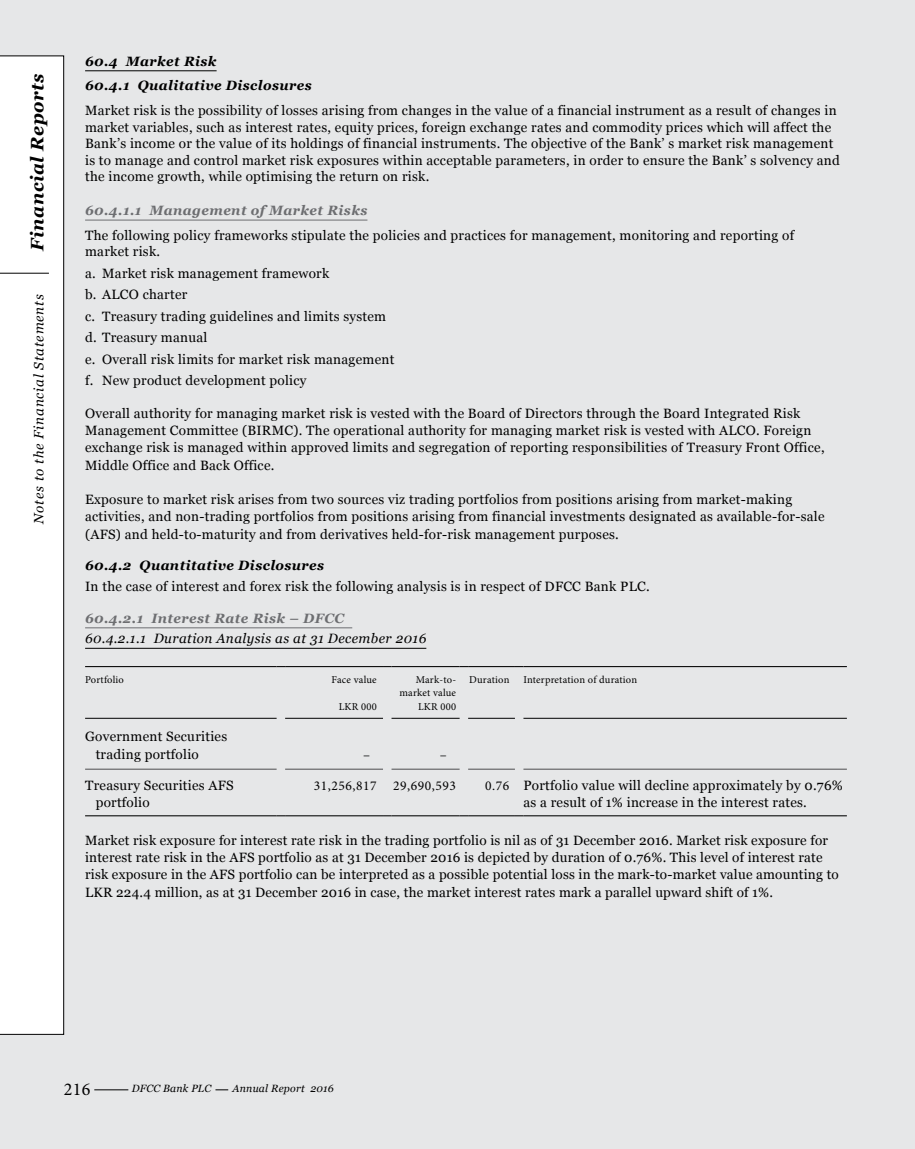
<style>
.page{position:relative;width:915px;height:1149px;background:#fff}
.page>*{position:absolute;margin:0;border:0;box-sizing:border-box;transform-origin:0 0}
.t1{font:italic 700 18px "Georgia";letter-spacing:.03em;color:#000}
.t2{font:18px "Minion Pro";color:#000}
.t3{font:13.5px/17.2px "Georgia";letter-spacing:.02em;color:#000}
.t4{font:italic 700 13.5px/24.8px "Georgia";letter-spacing:.03em;color:#000}
.t5{font:italic 700 13.5px "Georgia";letter-spacing:.03em;color:#6d6e71}
.t6{font:italic 13.5px "Georgia";letter-spacing:.03em;color:#000}
.t7{font:italic 13.5px "Georgia";letter-spacing:.06em;color:#000}
.t8{font:13.5px "Minion Pro";letter-spacing:.04em;color:#000}
.t9{font:10.5px/13.5px "Minion Pro";letter-spacing:.02em;color:#000;text-align:right}
.t10{font:italic 10.5px "Georgia";letter-spacing:.02em;color:#000}
.s1{font-family:"Minion Pro"}
</style>
<div class="page">
<div style="left:0;top:0;width:914px;height:1148px;background:#e6e7e8"></div>
<div style="left:0;top:56px;width:64px;height:978px;background:#fff"></div>
<hr style="left:0;top:273px;width:49px;height:1px;background:#000">
<hr style="left:94px;top:1089px;width:34px;height:1px;background:#000">
<svg style="left:215px;top:1089px;width:13px;height:1px"></svg>
<hr style="left:85px;top:70px;width:131px;height:1px;background:#000">
<hr style="left:85px;top:220px;width:282px;height:1px;background:#6d6e71">
<hr style="left:85px;top:627px;width:267px;height:1px;background:#6d6e71">
<hr style="left:85px;top:648px;width:341px;height:1px;background:#000">
<hr style="left:85px;top:768px;width:191px;height:1px;background:#4d4d4f">
<hr style="left:285px;top:768px;width:98px;height:1px;background:#4d4d4f">
<hr style="left:391px;top:768px;width:68px;height:1px;background:#4d4d4f">
<hr style="left:468px;top:768px;width:46px;height:1px;background:#4d4d4f">
<hr style="left:523px;top:768px;width:323px;height:1px;background:#4d4d4f">
<hr style="left:85px;top:666px;width:191px;height:1px;background:#000">
<hr style="left:285px;top:666px;width:98px;height:1px;background:#000">
<hr style="left:391px;top:666px;width:68px;height:1px;background:#000">
<hr style="left:468px;top:666px;width:46px;height:1px;background:#000">
<hr style="left:523px;top:666px;width:323px;height:1px;background:#000">
<hr style="left:85px;top:717px;width:191px;height:1px;background:#000">
<hr style="left:285px;top:717px;width:98px;height:1px;background:#000">
<hr style="left:391px;top:717px;width:68px;height:1px;background:#000">
<hr style="left:468px;top:717px;width:46px;height:1px;background:#000">
<hr style="left:523px;top:717px;width:323px;height:1px;background:#000">
<hr style="left:85px;top:815px;width:191px;height:1px;background:#000">
<hr style="left:285px;top:815px;width:98px;height:1px;background:#000">
<hr style="left:391px;top:815px;width:68px;height:1px;background:#000">
<hr style="left:468px;top:815px;width:46px;height:1px;background:#000">
<hr style="left:523px;top:815px;width:323px;height:1px;background:#000">
<h1 class="t1" style="left:26px;top:250px;width:179px;rotate:-90deg">Financial Reports</h1>
<p class="t7" style="left:30px;top:523px;width:231px;rotate:-90deg">Notes to the Financial Statements</p>
<p class="t4" style="left:85px;top:48px;width:228px">60.4 Market Risk<br>60.4.1 Qualitative Disclosures</p>
<p class="t3" style="left:85px;top:103px;width:756px;line-height:16.5px">Market risk is the possibility of losses arising from changes in the value of a financial instrument as a result of changes in market variables, such as interest rates, equity prices, foreign exchange rates and commodity prices which will affect the Bank’s income or the value of its holdings of financial instruments. The objective of the Bank’ s market risk management is to manage and control market risk exposures within acceptable parameters, in order to ensure the Bank’ s solvency and the income growth, while optimising the return on risk.</p>
<p class="t5" style="left:85px;top:201px;width:284px">60.4.1.1 Management of Market Risks</p>
<p class="t3" style="left:85px;top:227px;width:710px;line-height:16.5px">The following policy frameworks stipulate the policies and practices for management, monitoring and reporting of market risk.</p>
<p class="t3" style="left:85px;top:263px;width:311px;line-height:21.5px">a. Market risk management framework<br>b. ALCO charter<br>c. Treasury trading guidelines and limits system d. Treasury manual<br>e. Overall risk limits for market risk management f. New product development policy</p>
<p class="t3" style="left:85px;top:404px;width:740px">Overall authority for managing market risk is vested with the Board of Directors through the Board Integrated Risk Management Committee (BIRMC). The operational authority for managing market risk is vested with ALCO. Foreign exchange risk is managed within approved limits and segregation of reporting responsibilities of Treasury Front Office, Middle Office and Back Office.</p>
<p class="t3" style="left:85px;top:491px;width:740px">Exposure to market risk arises from two sources viz trading portfolios from positions arising from market-making activities, and non-trading portfolios from positions arising from financial investments designated as available-for-sale (AFS) and held-to-maturity and from derivatives held-for-risk management purposes.</p>
<p class="t4" style="left:85px;top:552px;width:240px">60.4.2 Quantitative Disclosures</p>
<p class="t3" style="left:85px;top:578px;width:566px">In the case of interest and forex risk the following analysis is in respect of DFCC Bank PLC.</p>
<p class="t5" style="left:85px;top:609px;width:260px">60.4.2.1 Interest Rate Risk – DFCC</p>
<p class="t6" style="left:85px;top:629px;width:342px">60.4.2.1.1 Duration Analysis as at 31 December 2016</p>
<p class="t9" style="left:85px;top:672px;width:40px">Portfolio</p>
<p class="t9" style="left:331px;top:672px;width:47px">Face value</p>
<p class="t9" style="left:338px;top:699px;width:39px">LKR 000</p>
<p class="t9" style="left:399px;top:672px;width:58px">Mark-to&shy;market value<br>LKR 000</p>
<p class="t9" style="left:469px;top:672px;width:42px">Duration</p>
<p class="t9" style="left:523px;top:672px;width:115px">Interpretation of duration</p>
<p class="t3" style="left:96px;top:728px;width:133px;text-indent:-11px">Government Securities trading portfolio</p>
<p class="t8" style="left:363px;top:745px;width:9px">–</p>
<p class="t8" style="left:439px;top:745px;width:9px">–</p>
<p class="t3" style="left:96px;top:776px;width:140px;text-indent:-11px">Treasury Securities AFS portfolio</p>
<p class="t8" style="left:314px;top:776px;width:144px">31,256,817 29,690,593</p>
<p class="t3" style="left:485px;top:776px;width:359px;text-align:center"><span class="s1">0.76</span> Portfolio value will decline approximately by 0.76% as a result of 1% increase in the interest rates.</p>
<p class="t3" style="left:85px;top:831px;width:755px">Market risk exposure for interest rate risk in the trading portfolio is nil as of 31 December 2016. Market risk exposure for interest rate risk in the AFS portfolio as at 31 December 2016 is depicted by duration of 0.76%. This level of interest rate risk exposure in the AFS portfolio can be interpreted as a possible potential loss in the mark-to-market value amounting to LKR 224.4 million, as at 31 December 2016 in case, the market interest rates mark a parallel upward shift of 1%.</p>
<h1 class="t2" style="left:64px;top:1076px;width:28px">216</h1>
<p class="t10" style="left:132px;top:1081px;width:81px">DFCC Bank PLC</p>
<p class="t10" style="left:232px;top:1081px;width:103px">Annual Report 2016</p>
</div>
